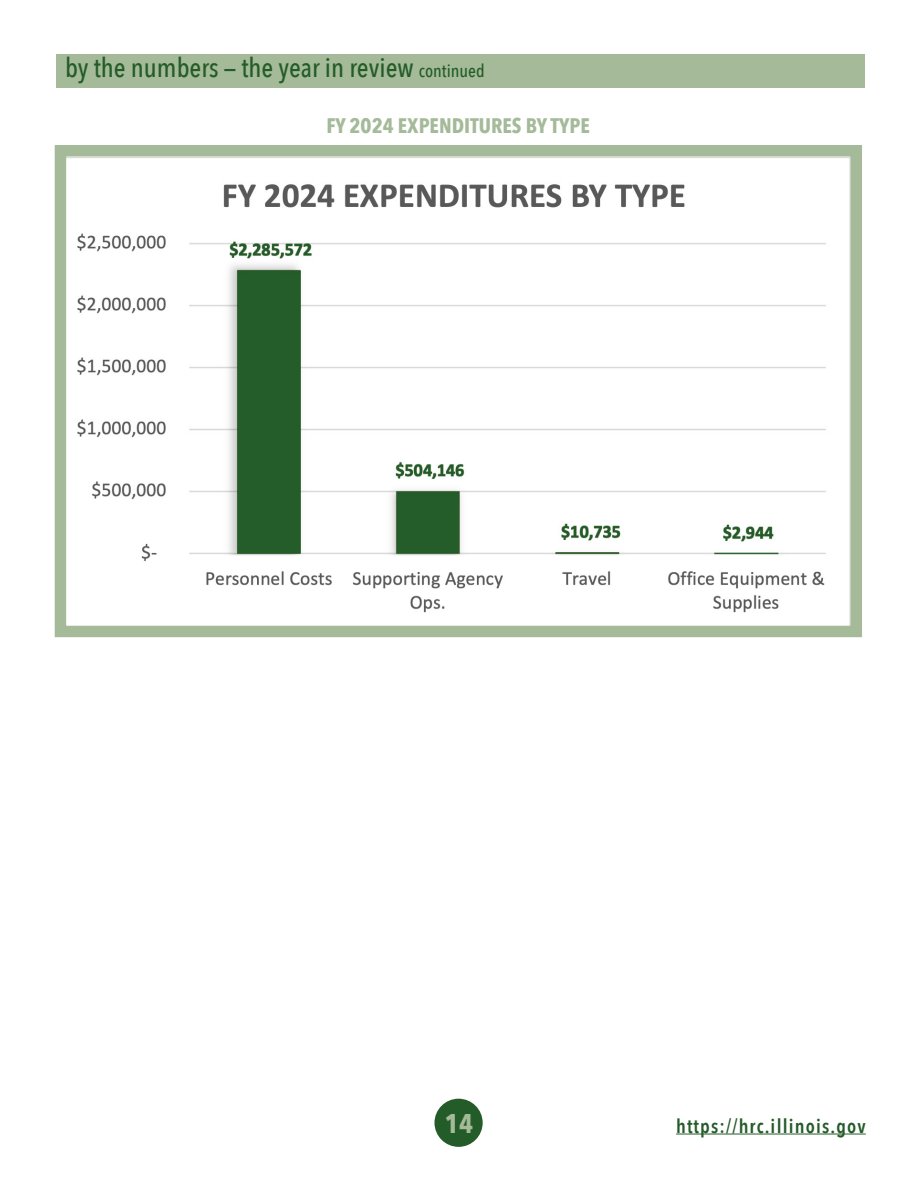
<style>
.page{position:relative;width:918px;height:1188px;background:#fff}
.page>*{position:absolute;margin:0;border:0;box-sizing:border-box;transform-origin:0 0}
.t1{font:500 27px "Avenir Next Condensed";color:#245c29}
.t2{font:700 27px "Avenir Next Condensed";color:#a4ba99}
.t3{font:700 21px "Avenir Next Condensed";color:#a4ba99}
.t4{font:600 19.5px "Avenir Next Condensed";letter-spacing:.06em;color:#245c29}
.s1{font-size:18px}
</style>
<div class="page">
<div style="left:434px;top:1099px;width:49px;height:48px;background:#245c29;border-radius:50%"></div>
<hr style="left:676px;top:1134px;width:190px;height:1px;background:#245c29">
<div style="left:56px;top:55px;width:809px;height:33px;background:#a4ba99"></div>
<img style="left:67px;top:157px;width:783px;height:468px">
<div style="left:55px;top:145px;width:807px;height:492px;border:11px solid #a4ba99"></div>
<p class="t1" style="left:65px;top:51px;width:421px">by the numbers — the year in review <span class="s1">continued</span></p>
<p class="t3" style="left:327px;top:112px;width:265px">FY 2024 EXPENDITURES BY TYPE</p>
<p class="t2" style="left:445px;top:1107px;width:30px">14</p>
<p class="t4" style="left:676px;top:1109px;width:191px">https://hrc.illinois.gov</p>
</div>
